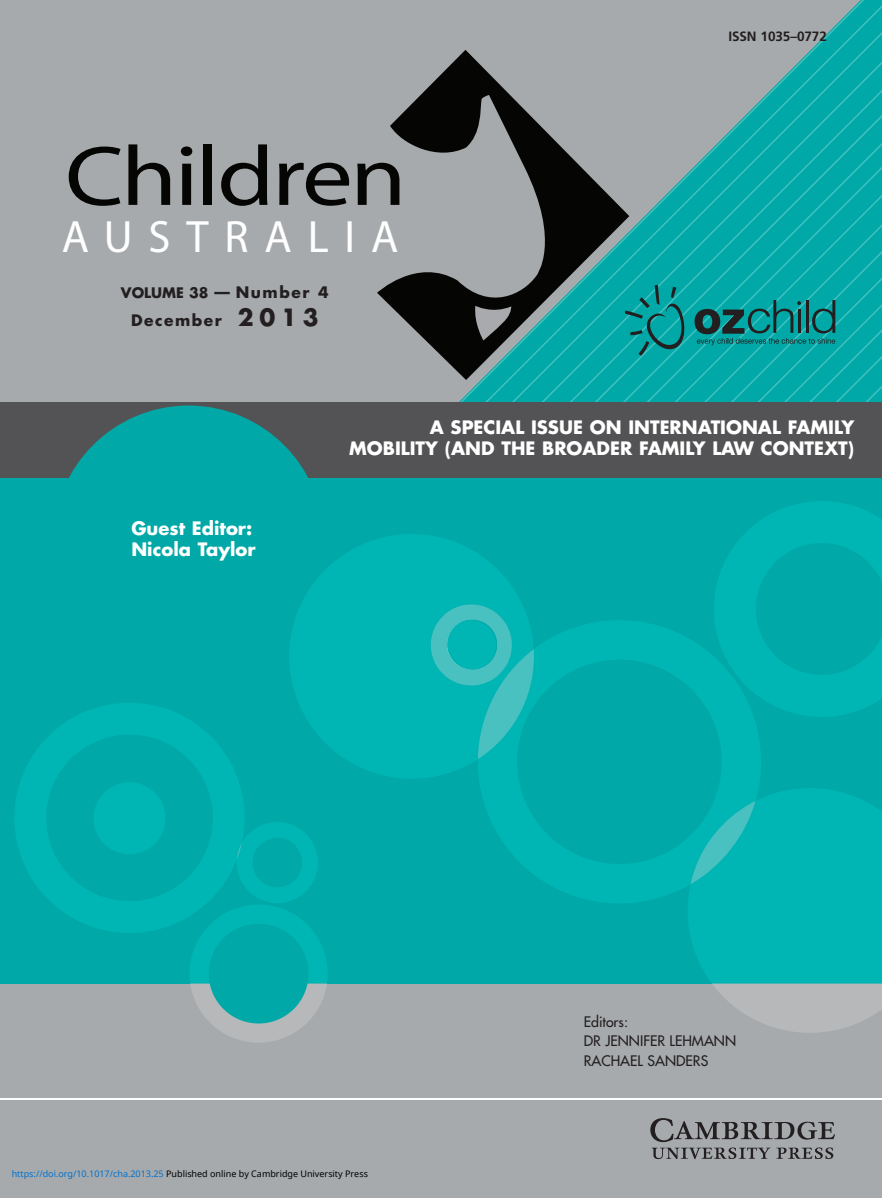
<style>
.page{position:relative;width:882px;height:1198px;background:#a7aaac}
.page>*{position:absolute;margin:0;border:0;box-sizing:border-box;transform-origin:0 0}
.t1{font:45.45px "Myriad";letter-spacing:.355em;color:#fff}
.t2{font:700 18px/21.6px "Futura";color:#fff;text-align:right}
.t3{font:700 15.45px "Futura";letter-spacing:.1em;color:#231f20}
.t4{font:14.1px/19.5px "Futura";color:#231f20}
.t5{font:700 14.1px "Futura";color:#231f20}
.t6{font:700 13.5px "Frutiger";letter-spacing:-.005em;color:#231f20}
.t7{font:9px "Noto Sans";color:#000}
.s1{font-size:15.45px}
.s2{font-size:23.1px}
.s3{color:#0172cf}
</style>
<div class="page">
<svg style="left:460px;top:0;width:415px;height:402px"></svg>
<hr style="left:0;top:1098px;width:882px;height:1px;background:#fff">
<div style="left:0;top:402px;width:882px;height:78px;background:#535355"></div>
<div style="left:0;top:478px;width:882px;height:505px;background:#00a9a7"></div>
<svg style="left:15px;top:703px;width:229px;height:230px;fill:#00b6b4"></svg>
<div style="left:46px;top:734px;width:167px;height:167px;background:#00a9a7;border-radius:50%"></div>
<svg style="left:479px;top:621px;width:282px;height:282px;fill:#00b6b4"></svg>
<div style="left:517px;top:659px;width:204px;height:205px;background:#00a9a7;border-radius:50%"></div>
<div style="left:53px;top:405px;width:271px;height:271px;background:#00a9a7;border-radius:50%"></div>
<svg style="left:189px;top:822px;width:139px;height:220px"></svg>
<div style="left:252px;top:837px;width:50px;height:50px;background:#00a9a7;border-radius:50%"></div>
<svg style="left:714px;top:501px;width:168px;height:216px"></svg>
<svg style="left:687px;top:788px;width:195px;height:244px"></svg>
<div style="left:93px;top:782px;width:72px;height:72px;background:#00b6b4;border-radius:50%"></div>
<svg style="left:377px;top:50px;width:252px;height:330px"></svg>
<svg style="left:473px;top:306px;width:39px;height:34px"></svg>
<svg style="left:69px;top:147px;width:52px;height:59px"></svg>
<svg style="left:128px;top:144px;width:42px;height:61px"></svg>
<svg style="left:181px;top:146px;width:11px;height:59px"></svg>
<div style="left:203px;top:144px;width:9px;height:61px;background:#050504"></div>
<svg style="left:221px;top:144px;width:46px;height:62px"></svg>
<svg style="left:279px;top:163px;width:70px;height:43px"></svg>
<svg style="left:357px;top:163px;width:42px;height:42px"></svg>
<svg style="left:615px;top:210px;width:267px;height:192px;background:#08a3a1"></svg>
<svg style="left:290px;top:534px;width:232px;height:244px;fill:#00b6b4"></svg>
<svg style="left:293px;top:576px;width:26px;height:51px"></svg>
<svg style="left:650px;top:1118px;width:185px;height:41px"></svg>
<svg style="left:431px;top:604px;width:103px;height:155px"></svg>
<h1 class="t1" style="left:62px;top:221px;width:338px">AUSTRALIA</h1>
<p class="t5" style="left:121px;top:286px;width:209px">VOLUME 38 <span class="s1">— Number 4</span></p>
<p class="t3" style="left:131px;top:313px;width:189px">December <span class="s2">2013</span></p>
<p class="t6" style="left:728px;top:30px;width:100px">ISSN 1035–0772</p>
<p class="t2" style="left:131px;top:518px;width:126px;text-align:left">Guest Editor:<br>Nicola Taylor</p>
<p class="t2" style="left:349px;top:417px;width:506px">A SPECIAL ISSUE ON INTERNATIONAL FAMILY<br>MOBILITY (AND THE BROADER FAMILY LAW CONTEXT)</p>
<p class="t4" style="left:584px;top:1012px;width:154px">Editors:<br>DR JENNIFER LEHMANN<br>RACHAEL SANDERS</p>
<p class="t7" style="left:12px;top:1167px;width:358px"><span class="s3">https://doi.org/10.1017/cha.2013.25</span> Published online by Cambridge University Press</p>
</div>
